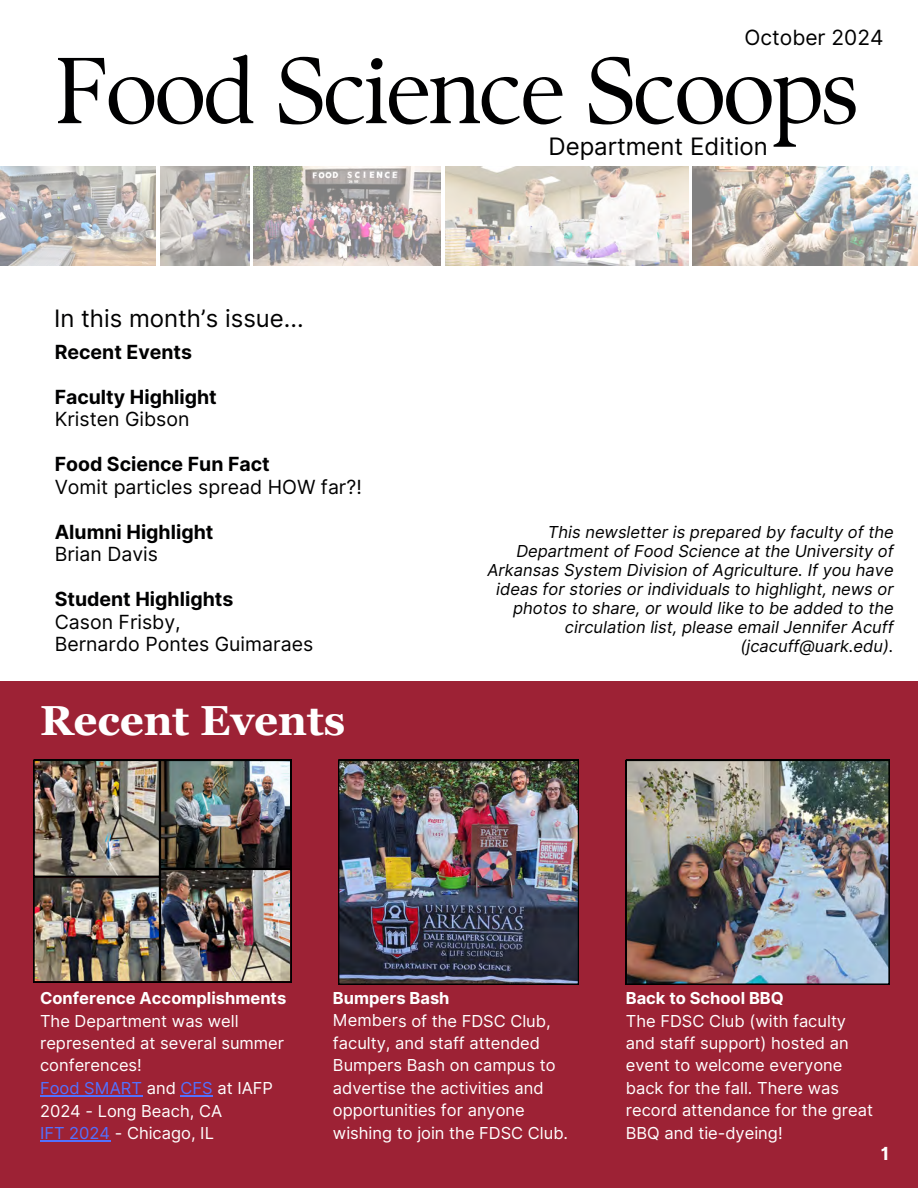
<style>
.page{position:relative;width:918px;height:1188px;background:#fff}
.page>*{position:absolute;margin:0;border:0;box-sizing:border-box;transform-origin:0 0}
.t1{font:93.6px "TY Serif D";letter-spacing:-.03em;color:#000001}
.t2{font:700 42px "Georgia Pro";color:#fff}
.t3{font:24px "Inter";color:#000001}
.t4{font:21px "Inter";color:#000001}
.t5{font:19.5px "Inter";color:#000001}
.t6{font:700 19.5px "Inter";color:#000001}
.t7{font:700 18px "Inter";color:#fff}
.t8{font:16.5px/22.5px "Inter";color:#fff}
.t9{font:italic 16.5px/19.2px "Inter";color:#000001;text-align:right}
.t10{font:700 16.5px "Inter";color:#fff}
.t11{font:16.5px "Inter";color:#5271ff}
.s1{color:#fff}
.s2{color:#5271ff}
</style>
<div class="page">
<div style="left:0;top:681px;width:918px;height:507px;background:#9d2235"></div>
<img style="left:0;top:166px;width:155px;height:99px">
<img style="left:445px;top:166px;width:243px;height:99px">
<img style="left:693px;top:166px;width:224px;height:99px">
<img style="left:160px;top:166px;width:89px;height:99px">
<img style="left:253px;top:166px;width:188px;height:99px">
<img style="left:34px;top:760px;width:257px;height:222px">
<img style="left:338px;top:760px;width:241px;height:225px">
<img style="left:626px;top:760px;width:263px;height:225px">
<hr style="left:40px;top:1095px;width:102px;height:1px;background:#5271ff">
<hr style="left:181px;top:1095px;width:32px;height:1px;background:#5271ff">
<hr style="left:40px;top:1140px;width:70px;height:1px;background:#5271ff">
<p class="t4" style="left:745px;top:25px;width:141px">October 2024</p>
<h1 class="t1" style="left:55px;top:34px;width:806px">Food Science Scoops</h1>
<p class="t3" style="left:549px;top:132px;width:221px">Department Edition</p>
<p class="t3" style="left:54px;top:304px;width:251px">In this month’s issue...</p>
<p class="t6" style="left:55px;top:340px;width:139px">Recent Events</p>
<p class="t6" style="left:55px;top:385px;width:164px">Faculty Highlight</p>
<p class="t5" style="left:55px;top:408px;width:136px">Kristen Gibson</p>
<p class="t6" style="left:55px;top:452px;width:216px">Food Science Fun Fact</p>
<p class="t5" style="left:55px;top:475px;width:309px">Vomit particles spread HOW far?!</p>
<p class="t6" style="left:55px;top:520px;width:160px">Alumni Highlight</p>
<p class="t5" style="left:55px;top:543px;width:105px">Brian Davis</p>
<p class="t6" style="left:55px;top:587px;width:180px">Student Highlights</p>
<p class="t5" style="left:55px;top:610px;width:127px">Cason Frisby,</p>
<p class="t5" style="left:55px;top:633px;width:260px">Bernardo Pontes Guimaraes</p>
<p class="t2" style="left:40px;top:697px;width:307px">Recent Events</p>
<p class="t9" style="left:488px;top:522px;width:408px">This newsletter is prepared by faculty of the Department of Food Science at the University of Arkansas System Division of Agriculture. If you have ideas for stories or individuals to highlight, news or photos to share, or would like to be added to the circulation list, please email Jennifer Acuff (jcacuff@uark.edu).</p>
<p class="t10" style="left:40px;top:988px;width:248px">Conference Accomplishments</p>
<p class="t8" style="left:40px;top:1009px;width:246px">The Department was well represented at several summer conferences!</p>
<p class="t11" style="left:40px;top:1078px;width:234px">Food SMART <span class="s1">and</span> CFS <span class="s1">at IAFP</span></p>
<p class="t8" style="left:40px;top:1099px;width:184px">2024 - Long Beach, CA</p>
<p class="t8" style="left:40px;top:1122px;width:175px"><span class="s2">IFT 2024</span> - Chicago, IL</p>
<h2 class="t10" style="left:333px;top:988px;width:118px">Bumpers Bash</h2>
<p class="t8" style="left:333px;top:1009px;width:237px">Members of the FDSC Club, faculty, and staff attended<br>Bumpers Bash on campus to advertise the activities and opportunities for anyone wishing to join the FDSC Club.</p>
<h2 class="t10" style="left:626px;top:988px;width:159px">Back to School BBQ</h2>
<p class="t8" style="left:626px;top:1009px;width:249px">The FDSC Club (with faculty and staff support) hosted an event to welcome everyone back for the fall. There was record attendance for the great<br>BBQ and tie-dyeing!</p>
<p class="t7" style="left:881px;top:1143px;width:10px">1</p>
</div>
